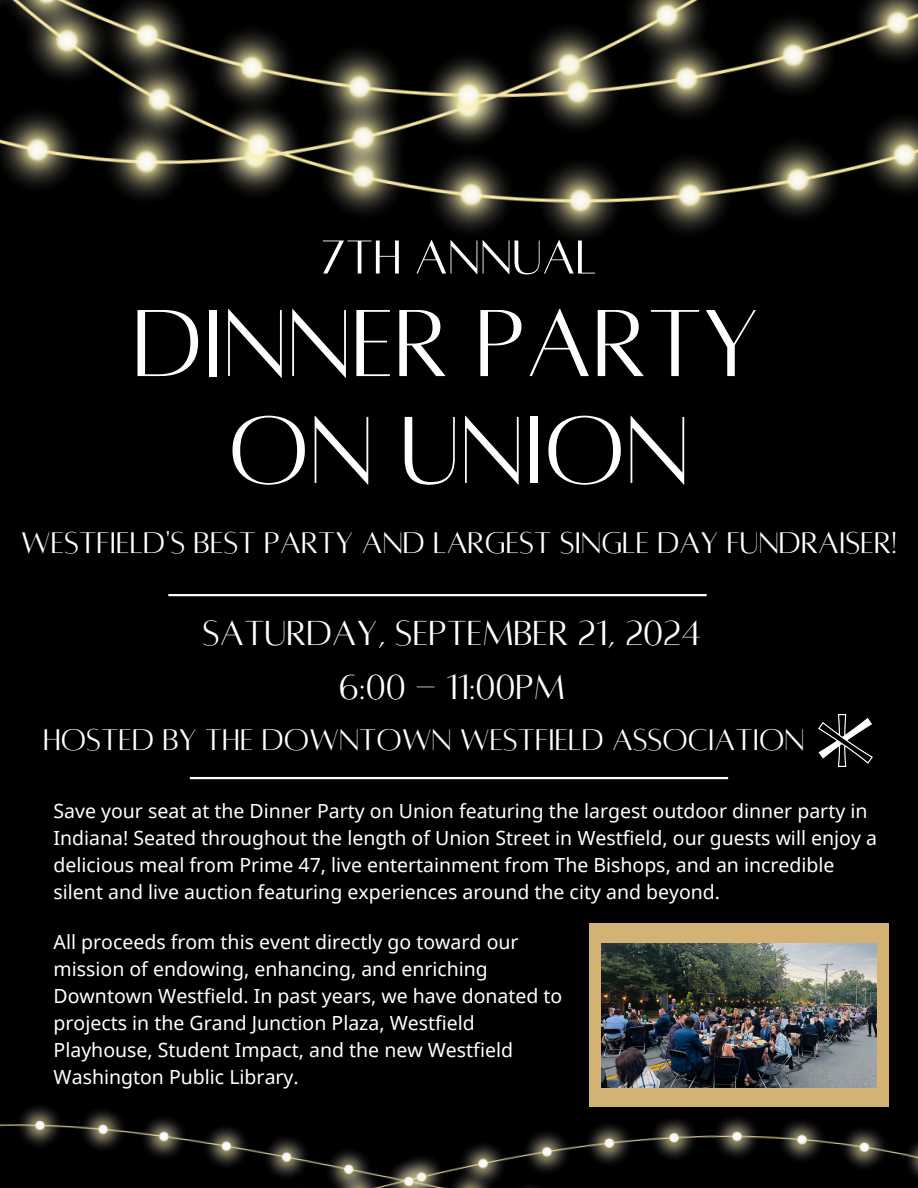
<style>
.page{position:relative;width:918px;height:1188px;background:#000}
.page>*{position:absolute;margin:0;border:0;box-sizing:border-box;transform-origin:0 0}
.t1{font:105px/106.8px "Alta regular";color:#fff;text-align:center}
.t2{font:52.5px "Alta regular";color:#fff}
.t3{font:38.4px/53.1px "Alta regular";color:#fff;text-align:center}
.t4{font:33px "Alta regular";color:#fff}
.t5{font:19.5px/27px "Noto Sans";color:#fff}
</style>
<div class="page">
<img style="left:818px;top:714px;width:54px;height:52px">
<hr style="left:190px;top:777px;width:538px;height:2px;background:#fff">
<img style="left:0;top:1107px;width:918px;height:81px">
<img style="left:0;top:0;width:918px;height:237px">
<hr style="left:168px;top:594px;width:539px;height:2px;background:#fff">
<div style="left:589px;top:924px;width:300px;height:183px;background:#d4b274"></div>
<img style="left:602px;top:944px;width:274px;height:143px">
<p class="t2" style="left:321px;top:231px;width:277px">7TH ANNUAL</p>
<p class="t1" style="left:132px;top:291px;width:628px">DINNER PARTY<br>ON UNION</p>
<p class="t4" style="left:21px;top:527px;width:877px">WESTFIELD'S BEST PARTY AND LARGEST SINGLE DAY FUNDRAISER!</p>
<h4 class="t3" style="left:203px;top:607px;width:499px">SATURDAY, SEPTEMBER 21, 2024<br>6:00 - 11:00PM</h4>
<h3 class="t4" style="left:43px;top:724px;width:763px">HOSTED BY THE DOWNTOWN WESTFIELD ASSOCIATION</h3>
<p class="t5" style="left:54px;top:797px;width:825px">Save your seat at the Dinner Party on Union featuring the largest outdoor dinner party in Indiana! Seated throughout the length of Union Street in Westfield, our guests will enjoy a delicious meal from Prime 47, live entertainment from The Bishops, and an incredible silent and live auction featuring experiences around the city and beyond.</p>
<h2 class="t5" style="left:54px;top:928px;width:510px">All proceeds from this event directly go toward our mission of endowing, enhancing, and enriching Downtown Westfield. In past years, we have donated to projects in the Grand Junction Plaza, Westfield Playhouse, Student Impact, and the new Westfield Washington Public Library.</h2>
</div>
